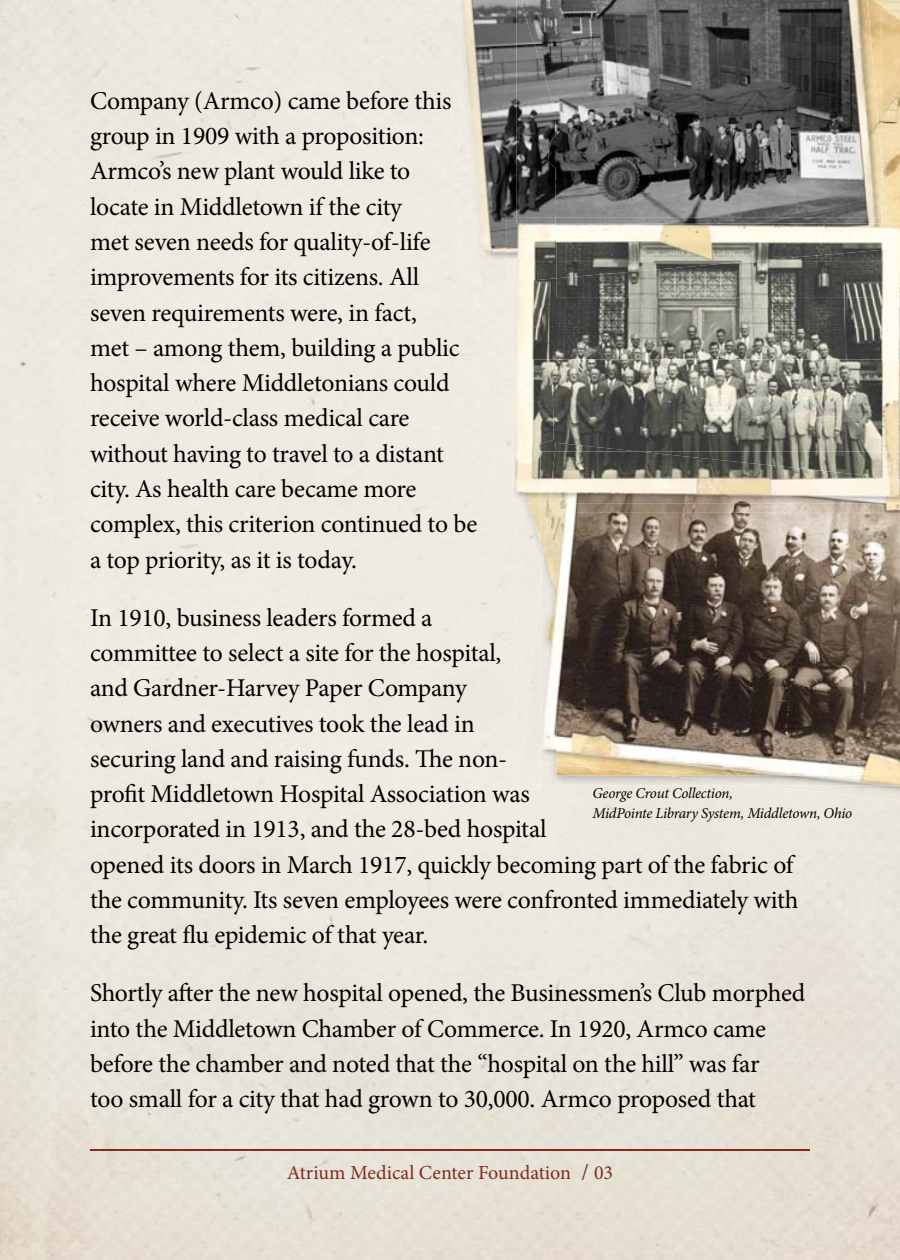
<style>
.page{position:relative;width:900px;height:1260px;background:#fff}
.page>*{position:absolute;margin:0;border:0;box-sizing:border-box;transform-origin:0 0}
.t1{font:25.5px/35.2px "Minion Pro";letter-spacing:-.01em;color:#000}
.t2{font:20px "Minion Pro";color:#822a1e}
.t3{font:italic 15px/20px "Minion Pro";letter-spacing:-.02em;color:#000}
.s1{font-size:22.5px}
</style>
<div class="page">
<hr style="left:90px;top:1149px;width:720px;height:2px;background:#822a1e">
<img style="left:578px;top:0;width:322px;height:217px">
<div style="left:517px;top:513px;width:24px;height:273px;background:#efebe2"></div>
<img style="left:531px;top:513px;width:10px;height:29px">
<img style="left:867px;top:0;width:15px;height:163px">
<img style="left:882px;top:163px;width:4px;height:54px">
<img style="left:455px;top:0;width:4px;height:40px">
<img style="left:459px;top:0;width:58px;height:261px">
<img style="left:517px;top:0;width:61px;height:217px">
<div style="left:541px;top:786px;width:219px;height:10px;background:#ede9e0"></div>
<div style="left:522px;top:587px;width:19px;height:176px;background:#eeeae1"></div>
<img style="left:541px;top:514px;width:359px;height:272px">
<img style="left:544px;top:513px;width:356px;height:262px">
<div style="left:506px;top:283px;width:11px;height:230px;background:#efece3"></div>
<img style="left:506px;top:261px;width:50px;height:22px">
<svg style="left:882px;top:217px;width:5px;height:7px"></svg>
<img style="left:506px;top:217px;width:11px;height:44px">
<img style="left:517px;top:217px;width:365px;height:7px">
<svg style="left:528px;top:503px;width:20px;height:10px"></svg>
<img style="left:548px;top:503px;width:352px;height:10px">
<img style="left:514px;top:282px;width:386px;height:147px">
<img style="left:514px;top:429px;width:3px;height:74px">
<img style="left:517px;top:276px;width:383px;height:32px">
<img style="left:556px;top:224px;width:344px;height:74px">
<img style="left:517px;top:360px;width:383px;height:143px">
<img style="left:522px;top:365px;width:378px;height:138px">
<img style="left:556px;top:224px;width:333px;height:54px">
<img style="left:514px;top:224px;width:368px;height:37px">
<img style="left:541px;top:452px;width:14px;height:51px">
<img style="left:640px;top:452px;width:260px;height:27px">
<img style="left:555px;top:443px;width:85px;height:9px">
<p class="t1" style="left:90px;top:85px;width:389px">Company (Armco) came before this group in 1909 with a proposition:<br>Armco’s new plant would like to<br>locate in Middletown if the city<br>met seven needs for quality-of-life improvements for its citizens. All seven requirements were, in fact,<br>met – among them, building a public hospital where Middletonians could receive world-class medical care without having to travel to a distant city. As health care became more complex, this criterion continued to be a top priority, as it is today.</p>
<p class="t1" style="left:90px;top:602px;width:710px">In 1910, business leaders formed a<br>committee to select a site for the hospital,<br>and Gardner-Harvey Paper Company<br>owners and executives took the lead in<br>securing land and raising funds. The non-<br>profit Middletown Hospital Association was<br>incorporated in 1913, and the 28-bed hospital<br>opened its doors in March 1917, quickly becoming part of the fabric of the community. Its seven employees were confronted immediately with the great flu epidemic of that year.</p>
<p class="t1" style="left:90px;top:978px;width:717px">Shortly after the new hospital opened, the Businessmen’s Club morphed into the Middletown Chamber of Commerce. In 1920, Armco came before the chamber and noted that the “hospital on the hill” was far<br>too small for a city that had grown to 30,000. Armco proposed that</p>
<p class="t3" style="left:592px;top:785px;width:261px">George Crout Collection,<br>MidPointe Library System, Middletown, Ohio</p>
<p class="t2" style="left:287px;top:1165px;width:328px">Atrium Medical Center Foundation <span class="s1">/</span> 03</p>
</div>
